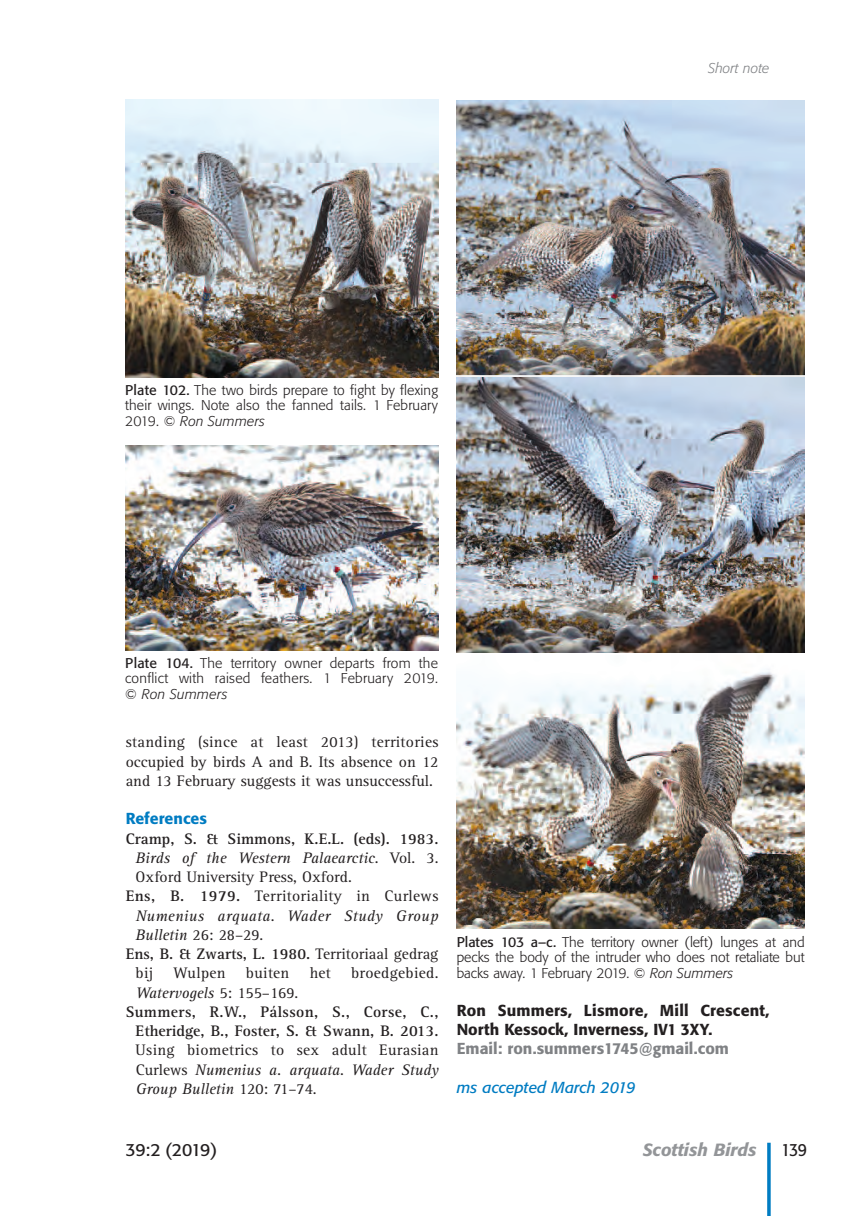
<style>
.page{position:relative;width:844px;height:1216px;background:#fff}
.page>*{position:absolute;margin:0;border:0;box-sizing:border-box;transform-origin:0 0}
.t1{font:italic 500 17.5px "Formata BQ";color:#939598}
.t2{font:17.5px "Formata BQ";letter-spacing:-.045em;color:#231f20}
.t3{font:17.5px "Formata BQ";letter-spacing:-.045em;color:#231f20;scale:.9 1}
.t4{font:15.75px/19.2px "AT Rotis Serif";letter-spacing:.02em;color:#231f20;text-align:justify}
.t5{font:700 15.75px "AT Rotis Serif";color:#231f20}
.t6{font:500 15.75px/19.2px "Formata BQ";letter-spacing:.01em;color:#231f20}
.t7{font:italic 15.75px "AT Rotis Serif";color:#231f20}
.t8{font:700 15.75px "AT Rotis Serif";letter-spacing:.02em;color:#231f20}
.t9{font:italic 15.75px "AT Rotis Serif";letter-spacing:.02em;color:#231f20}
.t10{font:500 15.75px "Formata BQ";color:#808285}
.t11{font:15.75px "AT Rotis Serif";color:#231f20}
.t12{font:italic 15.75px "Formata BQ";color:#007cc2}
.t13{font:500 15.75px "Formata BQ";color:#007cc2}
.t14{font:300 14px/15.8px "Formata BQ";letter-spacing:.01em;color:#231f20;text-align:justify}
.t15{font:italic 300 14px "Formata BQ";color:#808285}
.s1{font-weight:400}
.s2{font-style:italic}
.s3{font-style:normal}
.s4{font-weight:700}
</style>
<div class="page">
<hr style="left:767px;top:1142px;width:3px;height:73px;background:#007cc2">
<img style="left:125px;top:445px;width:313px;height:205px">
<img style="left:125px;top:99px;width:313px;height:278px">
<img style="left:456px;top:377px;width:348px;height:276px">
<img style="left:456px;top:100px;width:348px;height:275px">
<img style="left:456px;top:669px;width:348px;height:259px">
<p class="t15" style="left:707px;top:62px;width:63px">Short note</p>
<p class="t14" style="left:125px;top:383px;width:314px"><span class="s1">Plate 102.</span> The two birds prepare to fight by flexing their wings. Note also the fanned tails. 1 February 2019. © <span class="s2">Ron Summers</span></p>
<p class="t14" style="left:125px;top:656px;width:314px"><span class="s1">Plate 104.</span> The territory owner departs from the conflict with raised feathers. 1 February 2019. © <span class="s2">Ron Summers</span></p>
<p class="t4" style="left:126px;top:734px;width:314px">standing (since at least 2013) territories occupied by birds A and B. Its absence on 12 and 13 February suggests it was unsuccessful.</p>
<p class="t13" style="left:126px;top:811px;width:83px">References</p>
<p class="t5" style="left:126px;top:833px;width:314px">Cramp, S. &amp; Simmons, K.E.L. (eds). 1983.</p>
<p class="t7" style="left:136px;top:852px;width:304px">Birds of the Western Palaearctic<span class="s3">. Vol. 3.</span></p>
<p class="t11" style="left:136px;top:871px;width:217px">Oxford University Press, Oxford.</p>
<p class="t4" style="left:126px;top:888px;width:314px"><span class="s4">Ens, B. 1979.</span> Territoriality in Curlews</p>
<p class="t9" style="left:136px;top:910px;width:304px">Numenius arquata<span class="s3">.</span> Wader Study Group</p>
<p class="t4" style="left:136px;top:926px;width:129px"><span class="s2">Bulletin</span> 26: 28–29.</p>
<p class="t5" style="left:126px;top:948px;width:314px">Ens, B. &amp; Zwarts, L. 1980. <span class="s1">Territoriaal gedrag</span></p>
<p class="t4" style="left:136px;top:965px;width:19px">bij</p>
<p class="t4" style="left:173px;top:965px;width:54px">Wulpen</p>
<p class="t4" style="left:246px;top:965px;width:45px">buiten</p>
<p class="t4" style="left:309px;top:965px;width:23px">het</p>
<p class="t4" style="left:351px;top:965px;width:89px">broedgebied.</p>
<p class="t7" style="left:136px;top:987px;width:164px">Watervogels <span class="s3">5: 155–169.</span></p>
<p class="t8" style="left:126px;top:1006px;width:314px">Summers, R.W., Pálsson, S., Corse, C.,</p>
<p class="t5" style="left:136px;top:1025px;width:304px">Etheridge, B., Foster, S. &amp; Swann, B. 2013.</p>
<p class="t4" style="left:136px;top:1042px;width:304px">Using biometrics to sex adult Eurasian Curlews <span class="s2">Numenius a. arquata</span>. <span class="s2">Wader Study Group Bulletin</span> 120: 71–74.</p>
<p class="t2" style="left:125px;top:1141px;width:93px">39:2 (2019)</p>
<p class="t14" style="left:456px;top:934px;width:349px"><span class="s1">Plates 103 a–c.</span> The territory owner (left) lunges at and pecks the body of the intruder who does not retaliate but backs away. 1 February 2019. © <span class="s2">Ron Summers</span></p>
<p class="t6" style="left:456px;top:1001px;width:314px">Ron Summers, Lismore, Mill Crescent,<br>North Kessock, Inverness, IV1 3XY.</p>
<p class="t10" style="left:456px;top:1041px;width:274px">Email: ron.summers1745@gmail.com</p>
<p class="t12" style="left:456px;top:1080px;width:180px">ms accepted March 2019</p>
<p class="t1" style="left:642px;top:1141px;width:115px">Scottish Birds</p>
<p class="t3" style="left:781px;top:1141px;width:30px">139</p>
</div>
